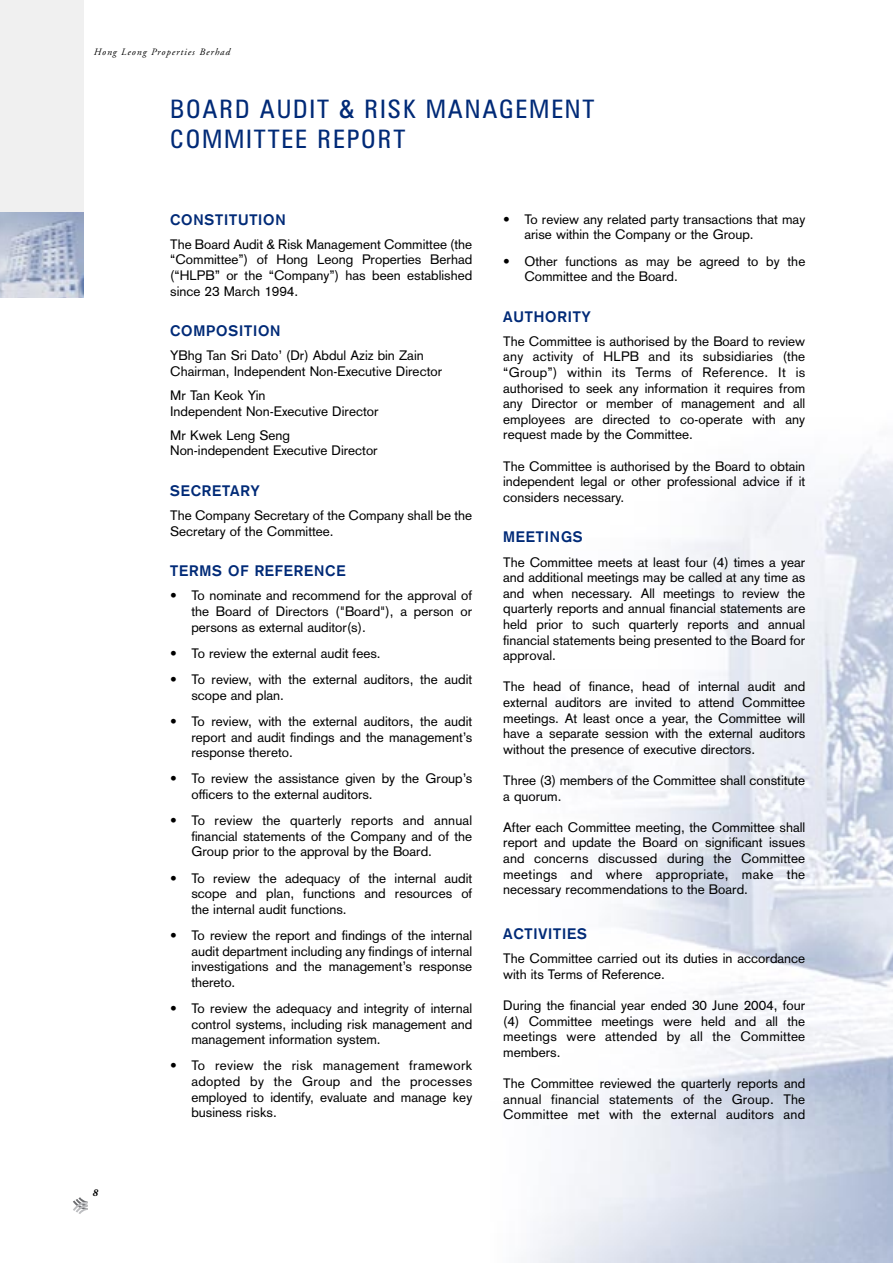
<style>
.page{position:relative;width:893px;height:1263px;background:#fff}
.page>*{position:absolute;margin:0;border:0;box-sizing:border-box;transform-origin:0 0}
.t1{font:condensed 25.5px/30.6px "Zurich BT";letter-spacing:.07em;color:#002a77}
.t2{font:700 15px "Akzidenz Grotesk";letter-spacing:.055em;color:#002a77}
.t3{font:13.5px/15.6px "Akzidenz Grotesk";color:#000;text-align:justify}
.t4{font:italic 700 10.5px "Adobe Garamond";color:#000}
.t5{font:italic 9.75px "Adobe Garamond";letter-spacing:.1em;color:#000}
.s1{font-family:"Helvetica Neue";font-weight:500}
</style>
<div class="page">
<img style="left:87px;top:449px;width:805px;height:814px">
<svg style="left:73px;top:1197px;width:14px;height:17px"></svg>
<div style="left:0;top:0;width:84px;height:298px;background:#f0f0f0"></div>
<img style="left:0;top:213px;width:84px;height:85px">
<p class="t5" style="left:94px;top:48px;width:138px">Hong Leong Properties Berhad</p>
<h1 class="t1" style="left:170px;top:96px;width:426px">BOARD AUDIT <span class="s1">&amp;</span> RISK MANAGEMENT<br>COMMITTEE REPORT</h1>
<p class="t4" style="left:92px;top:1189px;width:7px">8</p>
<p class="t2" style="left:170px;top:214px;width:117px">CONSTITUTION</p>
<p class="t3" style="left:170px;top:238px;width:303px">The Board Audit &amp; Risk Management Committee (the “Committee”) of Hong Leong Properties Berhad (“HLPB” or the “Company”) has been established since 23 March 1994.</p>
<p class="t2" style="left:170px;top:326px;width:112px">COMPOSITION</p>
<p class="t3" style="left:170px;top:349px;width:273px">YBhg Tan Sri Dato’ (Dr) Abdul Aziz bin Zain<br>Chairman, Independent Non-Executive Director</p>
<p class="t3" style="left:170px;top:389px;width:210px">Mr Tan Keok Yin<br>Independent Non-Executive Director</p>
<p class="t3" style="left:170px;top:429px;width:209px">Mr Kwek Leng Seng<br>Non-independent Executive Director</p>
<p class="t2" style="left:170px;top:485px;width:91px">SECRETARY</p>
<p class="t3" style="left:170px;top:509px;width:303px">The Company Secretary of the Company shall be the<br>Secretary of the Committee.</p>
<p class="t2" style="left:170px;top:566px;width:177px">TERMS OF REFERENCE</p>
<p class="t3" style="left:191px;top:589px;width:282px;text-indent:-21px">• To nominate and recommend for the approval of the Board of Directors ("Board"), a person or persons as external auditor(s).</p>
<p class="t3" style="left:170px;top:647px;width:212px">• To review the external audit fees.</p>
<p class="t3" style="left:191px;top:673px;width:282px;text-indent:-21px">• To review, with the external auditors, the audit scope and plan.</p>
<p class="t3" style="left:191px;top:715px;width:282px;text-indent:-21px">• To review, with the external auditors, the audit report and audit findings and the management’s response thereto.</p>
<p class="t3" style="left:191px;top:772px;width:282px;text-indent:-21px">• To review the assistance given by the Group’s officers to the external auditors.</p>
<p class="t3" style="left:191px;top:814px;width:282px;text-indent:-21px">• To review the quarterly reports and annual financial statements of the Company and of the Group prior to the approval by the Board.</p>
<p class="t3" style="left:191px;top:872px;width:282px;text-indent:-21px">• To review the adequacy of the internal audit scope and plan, functions and resources of the internal audit functions.</p>
<p class="t3" style="left:191px;top:929px;width:282px;text-indent:-21px">• To review the report and findings of the internal audit department including any findings of internal investigations and the management’s response thereto.</p>
<p class="t3" style="left:191px;top:1002px;width:282px;text-indent:-21px">• To review the adequacy and integrity of internal control systems, including risk management and management information system.</p>
<p class="t3" style="left:191px;top:1059px;width:282px;text-indent:-21px">• To review the risk management framework adopted by the Group and the processes employed to identify, evaluate and manage key business risks.</p>
<p class="t3" style="left:524px;top:213px;width:282px;text-indent:-21px">• To review any related party transactions that may arise within the Company or the Group.</p>
<p class="t3" style="left:524px;top:254px;width:282px;text-indent:-21px">• Other functions as may be agreed to by the<br>Committee and the Board.</p>
<p class="t2" style="left:503px;top:311px;width:89px">AUTHORITY</p>
<p class="t3" style="left:503px;top:335px;width:303px">The Committee is authorised by the Board to review any activity of HLPB and its subsidiaries (the “Group”) within its Terms of Reference. It is authorised to seek any information it requires from any Director or member of management and all employees are directed to co-operate with any request made by the Committee.</p>
<p class="t3" style="left:503px;top:460px;width:303px">The Committee is authorised by the Board to obtain independent legal or other professional advice if it considers necessary.</p>
<p class="t2" style="left:503px;top:532px;width:81px">MEETINGS</p>
<p class="t3" style="left:503px;top:555px;width:303px">The Committee meets at least four (4) times a year and additional meetings may be called at any time as and when necessary. All meetings to review the quarterly reports and annual financial statements are held prior to such quarterly reports and annual financial statements being presented to the Board for approval.</p>
<p class="t3" style="left:503px;top:680px;width:303px">The head of finance, head of internal audit and external auditors are invited to attend Committee meetings. At least once a year, the Committee will have a separate session with the external auditors without the presence of executive directors.</p>
<p class="t3" style="left:503px;top:774px;width:303px">Three (3) members of the Committee shall constitute a quorum.</p>
<p class="t3" style="left:503px;top:821px;width:303px">After each Committee meeting, the Committee shall report and update the Board on significant issues and concerns discussed during the Committee meetings and where appropriate, make the necessary recommendations to the Board.</p>
<p class="t2" style="left:503px;top:928px;width:85px">ACTIVITIES</p>
<p class="t3" style="left:503px;top:952px;width:303px">The Committee carried out its duties in accordance with its Terms of Reference.</p>
<p class="t3" style="left:503px;top:999px;width:303px">During the financial year ended 30 June 2004, four (4) Committee meetings were held and all the meetings were attended by all the Committee members.</p>
<p class="t3" style="left:503px;top:1077px;width:303px">The Committee reviewed the quarterly reports and annual financial statements of the Group. The Committee met with the external auditors and</p>
</div>
